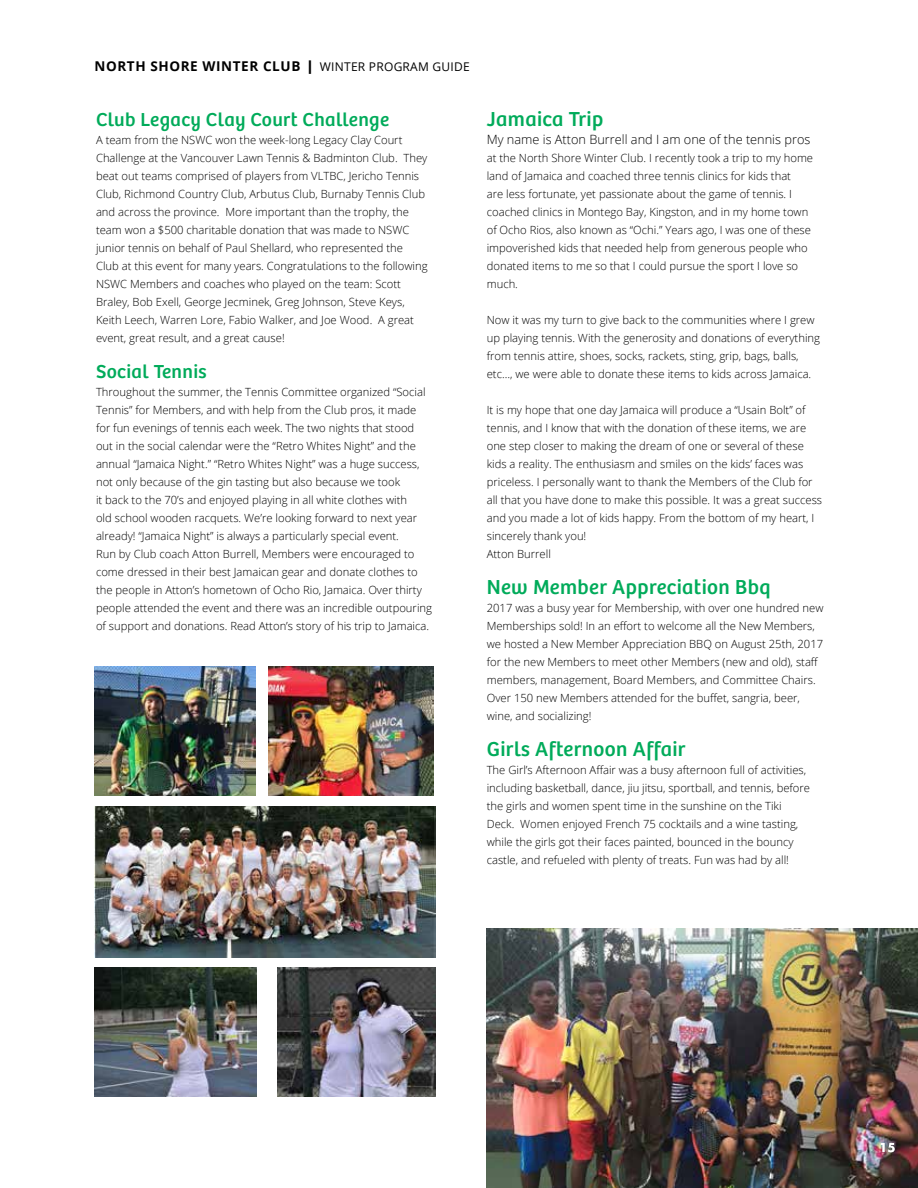
<style>
.page{position:relative;width:918px;height:1188px;background:#fff}
.page>*{position:absolute;margin:0;border:0;box-sizing:border-box;transform-origin:0 0}
.t1{font:21px "Bree";letter-spacing:.02em;color:#00ab5a}
.t2{font:19.5px "Bree";letter-spacing:.02em;color:#00ab5a}
.t3{font:700 13.5px "Open Sans";letter-spacing:.045em;color:#000}
.t4{font:300 12.75px "Open Sans";color:#000}
.t5{font:300 11.25px/18px "Open Sans";color:#000}
.s1{font-family:"Futura Std"}
.s2{font-weight:400;font-size:12px}
</style>
<div class="page">
<img style="left:94px;top:666px;width:162px;height:130px">
<img style="left:268px;top:666px;width:166px;height:130px">
<img style="left:94px;top:807px;width:342px;height:151px">
<img style="left:94px;top:968px;width:162px;height:128px">
<img style="left:277px;top:968px;width:159px;height:128px">
<img style="left:487px;top:929px;width:431px;height:259px">
<svg style="left:881px;top:1143px;width:14px;height:9px"></svg>
<p class="t3" style="left:94px;top:57px;width:377px">NORTH SHORE WINTER CLUB <span class="s1">|</span> <span class="s2">WINTER PROGRAM GUIDE</span></p>
<h2 class="t2" style="left:96px;top:108px;width:295px">Club Legacy Clay Court Challenge</h2>
<p class="t5" style="left:96px;top:131px;width:333px">A team from the NSWC won the week-long Legacy Clay Court Challenge at the Vancouver Lawn Tennis &amp; Badminton Club. They beat out teams comprised of players from VLTBC, Jericho Tennis Club, Richmond Country Club, Arbutus Club, Burnaby Tennis Club and across the province. More important than the trophy, the team won a $500 charitable donation that was made to NSWC junior tennis on behalf of Paul Shellard, who represented the Club at this event for many years. Congratulations to the following NSWC Members and coaches who played on the team: Scott Braley, Bob Exell, George Jecminek, Greg Johnson, Steve Keys, Keith Leech, Warren Lore, Fabio Walker, and Joe Wood. A great event, great result, and a great cause!</p>
<h2 class="t2" style="left:96px;top:360px;width:112px">Social Tennis</h2>
<p class="t5" style="left:96px;top:383px;width:338px">Throughout the summer, the Tennis Committee organized “Social Tennis” for Members, and with help from the Club pros, it made for fun evenings of tennis each week. The two nights that stood out in the social calendar were the “Retro Whites Night” and the annual “Jamaica Night.” “Retro Whites Night” was a huge success, not only because of the gin tasting but also because we took<br>it back to the 70’s and enjoyed playing in all white clothes with<br>old school wooden racquets. We’re looking forward to next year already! “Jamaica Night” is always a particularly special event.<br>Run by Club coach Atton Burrell, Members were encouraged to come dressed in their best Jamaican gear and donate clothes to the people in Atton’s hometown of Ocho Rio, Jamaica. Over thirty people attended the event and there was an incredible outpouring of support and donations. Read Atton’s story of his trip to Jamaica.</p>
<h1 class="t1" style="left:487px;top:107px;width:118px">Jamaica Trip</h1>
<p class="t4" style="left:487px;top:131px;width:325px">My name is Atton Burrell and I am one of the tennis pros</p>
<p class="t5" style="left:487px;top:149px;width:328px">at the North Shore Winter Club. I recently took a trip to my home land of Jamaica and coached three tennis clinics for kids that<br>are less fortunate, yet passionate about the game of tennis. I coached clinics in Montego Bay, Kingston, and in my home town of Ocho Rios, also known as “Ochi.” Years ago, I was one of these impoverished kids that needed help from generous people who donated items to me so that I could pursue the sport I love so much.</p>
<p class="t5" style="left:487px;top:311px;width:335px">Now it was my turn to give back to the communities where I grew up playing tennis. With the generosity and donations of everything from tennis attire, shoes, socks, rackets, sting, grip, bags, balls, etc…, we were able to donate these items to kids across Jamaica.</p>
<p class="t5" style="left:487px;top:401px;width:337px">It is my hope that one day Jamaica will produce a “Usain Bolt” of tennis, and I know that with the donation of these items, we are one step closer to making the dream of one or several of these kids a reality. The enthusiasm and smiles on the kids’ faces was priceless. I personally want to thank the Members of the Club for all that you have done to make this possible. It was a great success and you made a lot of kids happy. From the bottom of my heart, I sincerely thank you!<br>Atton Burrell</p>
<h1 class="t1" style="left:487px;top:575px;width:285px">New Member Appreciation Bbq</h1>
<p class="t5" style="left:487px;top:599px;width:338px">2017 was a busy year for Membership, with over one hundred new Memberships sold! In an effort to welcome all the New Members, we hosted a New Member Appreciation BBQ on August 25th, 2017 for the new Members to meet other Members (new and old), staff members, management, Board Members, and Committee Chairs.<br>Over 150 new Members attended for the buffet, sangria, beer, wine, and socializing!</p>
<h1 class="t1" style="left:487px;top:737px;width:200px">Girls Afternoon Affair</h1>
<p class="t5" style="left:487px;top:761px;width:325px">The Girl’s Afternoon Affair was a busy afternoon full of activities, including basketball, dance, jiu jitsu, sportball, and tennis, before the girls and women spent time in the sunshine on the Tiki Deck. Women enjoyed French 75 cocktails and a wine tasting, while the girls got their faces painted, bounced in the bouncy castle, and refueled with plenty of treats. Fun was had by all!</p>
</div>
